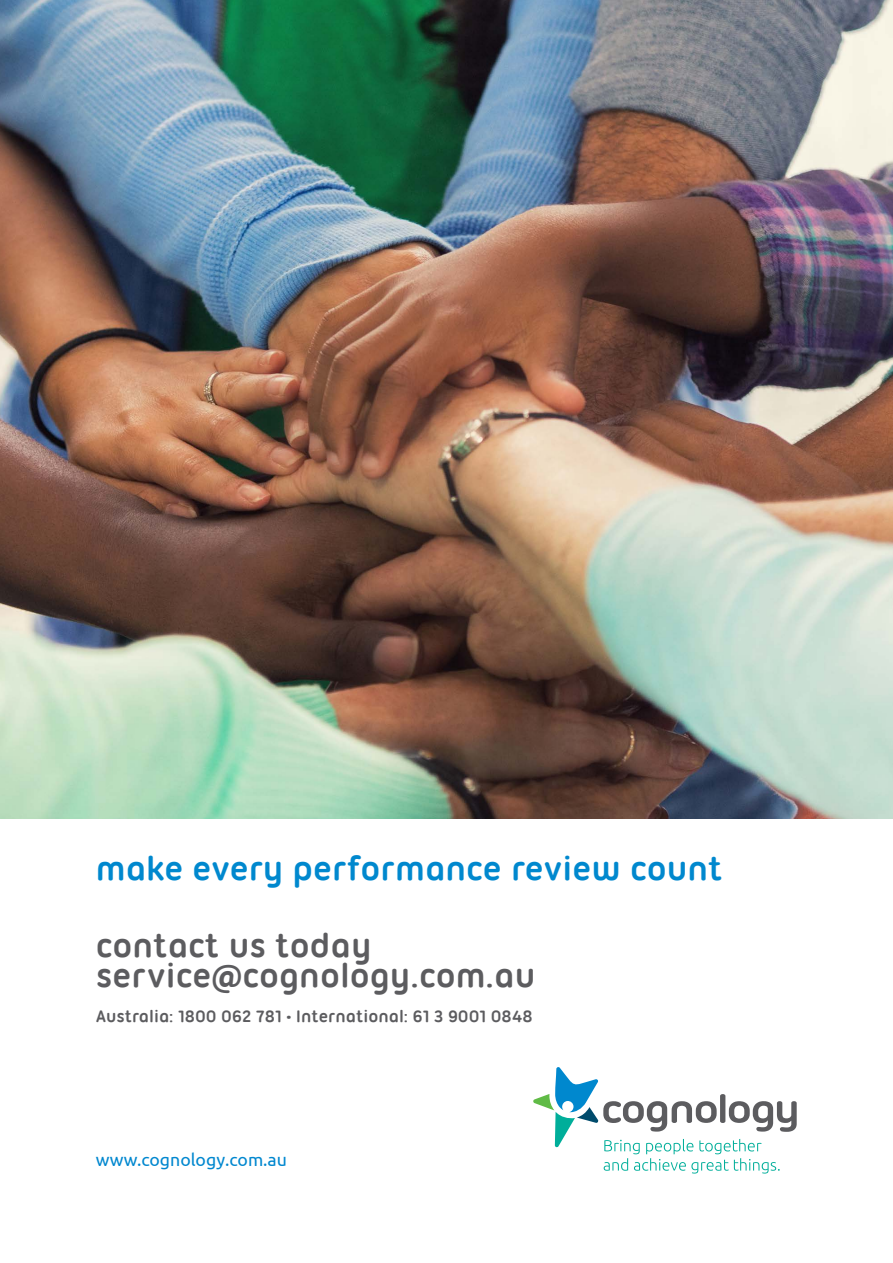
<style>
.page{position:relative;width:893px;height:1263px;background:#fff}
.page>*{position:absolute;margin:0;border:0;box-sizing:border-box;transform-origin:0 0}
.t1{font:700 35.4px "Ubuntu Titling";color:#5c5c5f}
.t2{font:700 35.4px "Ubuntu Titling";color:#0088ce}
.t3{font:700 17.7px "Ubuntu Titling";color:#5c5c5f}
.t4{font:17.7px "Ubuntu";color:#0087cf}
</style>
<div class="page">
<svg style="left:533px;top:1067px;width:264px;height:106px"></svg>
<img style="left:0;top:0;width:893px;height:819px">
<p class="t2" style="left:96px;top:848px;width:629px">make every performance review count</p>
<p class="t1" style="left:96px;top:924px;width:277px">contact us today</p>
<p class="t1" style="left:96px;top:954px;width:441px">service@cognology.com.au</p>
<p class="t3" style="left:96px;top:1006px;width:439px">Australia: 1800 062 781 • International: 61 3 9001 0848</p>
<p class="t4" style="left:96px;top:1149px;width:193px">www.cognology.com.au</p>
</div>
